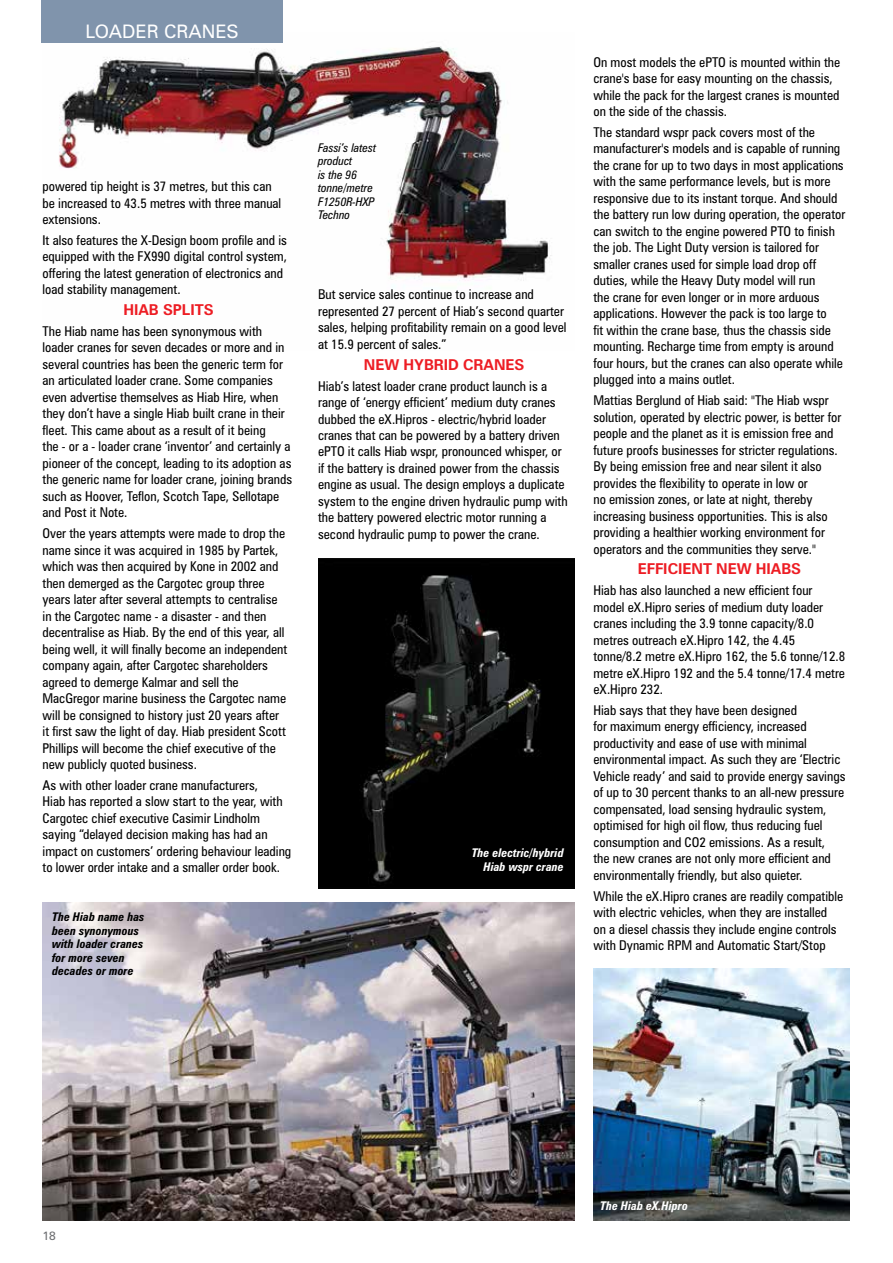
<style>
.page{position:relative;width:893px;height:1263px;background:#fff}
.page>*{position:absolute;margin:0;border:0;box-sizing:border-box;transform-origin:0 0}
.t1{font:18.6px "Zurich BT";color:#fff}
.t2{font:700 15px "Zurich BT";color:#ed1d24}
.t3{font:condensed 13.5px/16.5px "Zurich BT";color:#000}
.t4{font:italic 700 condensed 12px/13.5px "Zurich BT";color:#000}
.t5{font:italic condensed 12px/13.5px "Zurich BT";color:#000}
.t6{font:italic 700 condensed 12px/13.5px "Zurich BT";color:#fff;text-align:right}
.t7{font:12px "Zurich BT";color:#6d6e71}
</style>
<div class="page">
<img style="left:59px;top:46px;width:493px;height:235px">
<div style="left:42px;top:0;width:241px;height:43px;background:#8094ac"></div>
<img style="left:43px;top:902px;width:531px;height:318px">
<img style="left:318px;top:558px;width:256px;height:331px">
<img style="left:593px;top:968px;width:257px;height:252px">
<h1 class="t1" style="left:86px;top:20px;width:153px">LOADER CRANES</h1>
<p class="t3" style="left:43px;top:178px;width:240px">powered tip height is 37 metres, but this can be increased to 43.5 metres with three manual extensions.</p>
<p class="t3" style="left:43px;top:232px;width:246px">It also features the X-Design boom profile and is equipped with the FX990 digital control system, offering the latest generation of electronics and load stability management.</p>
<p class="t2" style="left:123px;top:301px;width:89px">HIAB SPLITS</p>
<p class="t3" style="left:43px;top:323px;width:251px">The Hiab name has been synonymous with loader cranes for seven decades or more and in several countries has been the generic term for an articulated loader crane. Some companies even advertise themselves as Hiab Hire, when they don’t have a single Hiab built crane in their fleet. This came about as a result of it being<br>the - or a - loader crane ‘inventor’ and certainly a pioneer of the concept, leading to its adoption as the generic name for loader crane, joining brands such as Hoover, Teflon, Scotch Tape, Sellotape and Post it Note.</p>
<p class="t3" style="left:43px;top:525px;width:246px">Over the years attempts were made to drop the name since it was acquired in 1985 by Partek, which was then acquired by Kone in 2002 and then demerged as the Cargotec group three years later after several attempts to centralise in the Cargotec name - a disaster - and then decentralise as Hiab. By the end of this year, all being well, it will finally become an independent company again, after Cargotec shareholders agreed to demerge Kalmar and sell the MacGregor marine business the Cargotec name will be consigned to history just 20 years after it first saw the light of day. Hiab president Scott Phillips will become the chief executive of the new publicly quoted business.</p>
<p class="t3" style="left:43px;top:777px;width:250px">As with other loader crane manufacturers,<br>Hiab has reported a slow start to the year, with Cargotec chief executive Casimir Lindholm saying “delayed decision making has had an impact on customers’ ordering behaviour leading to lower order intake and a smaller order book.</p>
<p class="t4" style="left:52px;top:910px;width:94px">The Hiab name has been synonymous with loader cranes for more seven decades or more</p>
<p class="t5" style="left:318px;top:140px;width:60px">Fassi’s latest product<br>is the 96 tonne/metre<br>F1250R-HXP<br>Techno</p>
<p class="t3" style="left:318px;top:286px;width:250px">But service sales continue to increase and represented 27 percent of Hiab’s second quarter sales, helping profitability remain on a good level at 15.9 percent of sales.”</p>
<p class="t2" style="left:364px;top:355px;width:160px">NEW HYBRID CRANES</p>
<p class="t3" style="left:318px;top:377px;width:251px">Hiab’s latest loader crane product launch is a range of ‘energy efficient’ medium duty cranes dubbed the eX.Hipros - electric/hybrid loader cranes that can be powered by a battery driven ePTO it calls Hiab wspr, pronounced whisper, or if the battery is drained power from the chassis engine as usual. The design employs a duplicate system to the engine driven hydraulic pump with the battery powered electric motor running a second hydraulic pump to power the crane.</p>
<p class="t6" style="left:472px;top:846px;width:94px">The electric/hybrid<br>Hiab wspr crane</p>
<p class="t3" style="left:593px;top:53px;width:248px">On most models the ePTO is mounted within the crane's base for easy mounting on the chassis, while the pack for the largest cranes is mounted on the side of the chassis.</p>
<p class="t3" style="left:593px;top:124px;width:253px">The standard wspr pack covers most of the manufacturer's models and is capable of running the crane for up to two days in most applications with the same performance levels, but is more responsive due to its instant torque. And should the battery run low during operation, the operator can switch to the engine powered PTO to finish the job. The Light Duty version is tailored for smaller cranes used for simple load drop off duties, while the Heavy Duty model will run<br>the crane for even longer or in more arduous applications. However the pack is too large to<br>fit within the crane base, thus the chassis side mounting. Recharge time from empty is around four hours, but the cranes can also operate while plugged into a mains outlet.</p>
<p class="t3" style="left:593px;top:392px;width:249px">Mattias Berglund of Hiab said: "The Hiab wspr solution, operated by electric power, is better for people and the planet as it is emission free and future proofs businesses for stricter regulations.<br>By being emission free and near silent it also provides the flexibility to operate in low or<br>no emission zones, or late at night, thereby increasing business opportunities. This is also providing a healthier working environment for operators and the communities they serve."</p>
<p class="t2" style="left:638px;top:560px;width:154px">EFFICIENT NEW HIABS</p>
<p class="t3" style="left:593px;top:582px;width:253px">Hiab has also launched a new efficient four model eX.Hipro series of medium duty loader cranes including the 3.9 tonne capacity/8.0 metres outreach eX.Hipro 142, the 4.45 tonne/8.2 metre eX.Hipro 162, the 5.6 tonne/12.8 metre eX.Hipro 192 and the 5.4 tonne/17.4 metre eX.Hipro 232.</p>
<p class="t3" style="left:593px;top:702px;width:254px">Hiab says that they have been designed<br>for maximum energy efficiency, increased productivity and ease of use with minimal environmental impact. As such they are ‘Electric Vehicle ready’ and said to provide energy savings of up to 30 percent thanks to an all-new pressure compensated, load sensing hydraulic system, optimised for high oil flow, thus reducing fuel consumption and CO2 emissions. As a result,<br>the new cranes are not only more efficient and environmentally friendly, but also quieter.</p>
<p class="t3" style="left:593px;top:887px;width:251px">While the eX.Hipro cranes are readily compatible with electric vehicles, when they are installed<br>on a diesel chassis they include engine controls with Dynamic RPM and Automatic Start/Stop</p>
<p class="t7" style="left:43px;top:1229px;width:15px">18</p>
<p class="t6" style="left:600px;top:1199px;width:89px">The Hiab eX.Hipro</p>
</div>
